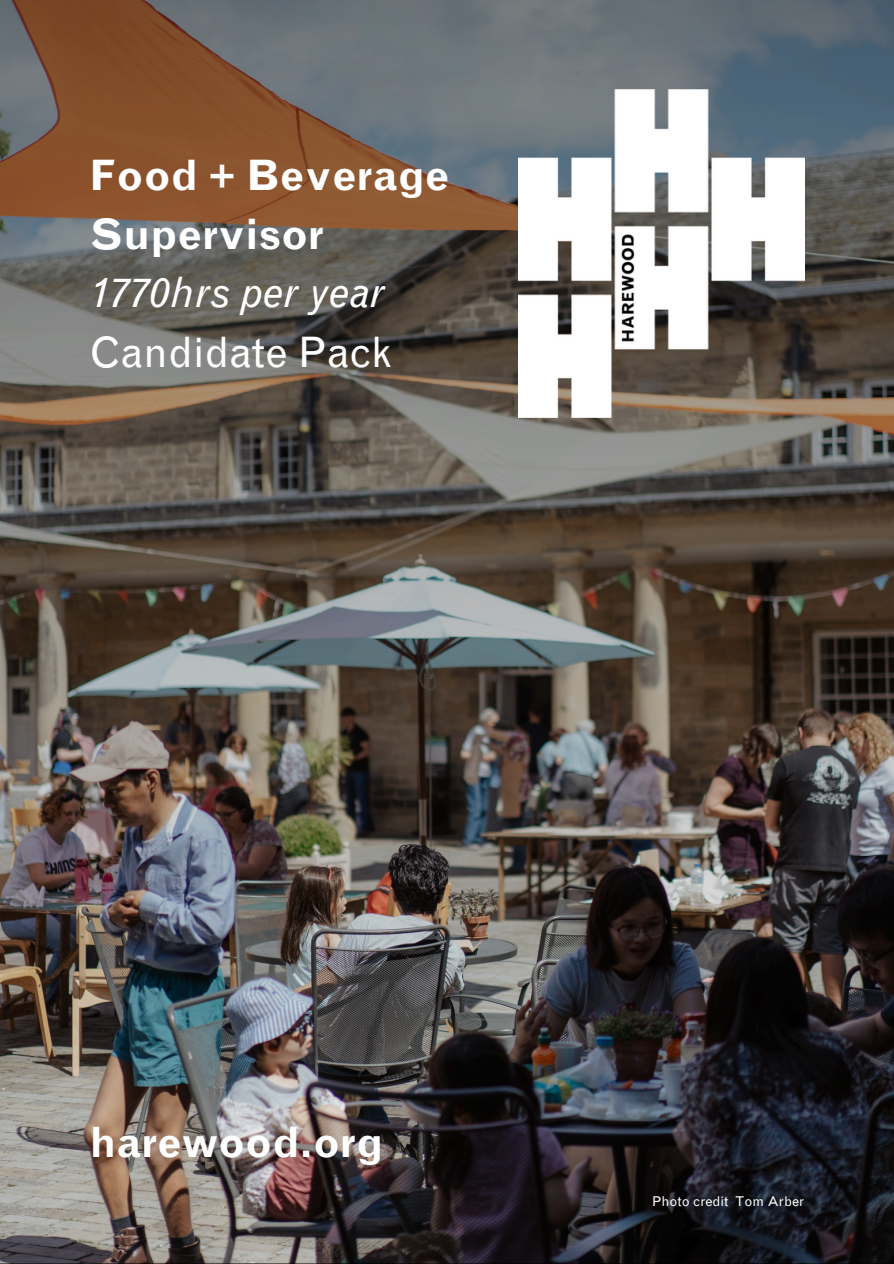
<style>
.page{position:relative;width:894px;height:1264px;background:#fff}
.page>*{position:absolute;margin:0;border:0;box-sizing:border-box;transform-origin:0 0}
.t1{font:700 42px/58.5px "Grotesque MT Std";color:#fff}
.t2{font:42px "Grotesque MT Std";color:#fff}
.t3{font:13.5px "Grotesque MT Std";color:#fff}
.s1{font-weight:400;font-style:italic}
</style>
<div class="page">
<img style="left:0;top:0;width:893px;height:1263px">
<img style="left:518px;top:89px;width:286px;height:329px">
<h2 class="t1" style="left:89px;top:151px;width:362px">Food + Beverage<br>Supervisor<br><span class="s1">1770hrs per year</span></h2>
<h2 class="t2" style="left:89px;top:337px;width:304px">Candidate Pack</h2>
<p class="t1" style="left:89px;top:1118px;width:295px">harewood.org</p>
<h1 class="t3" style="left:652px;top:1196px;width:154px">Photo credit Tom Arber</h1>
</div>
